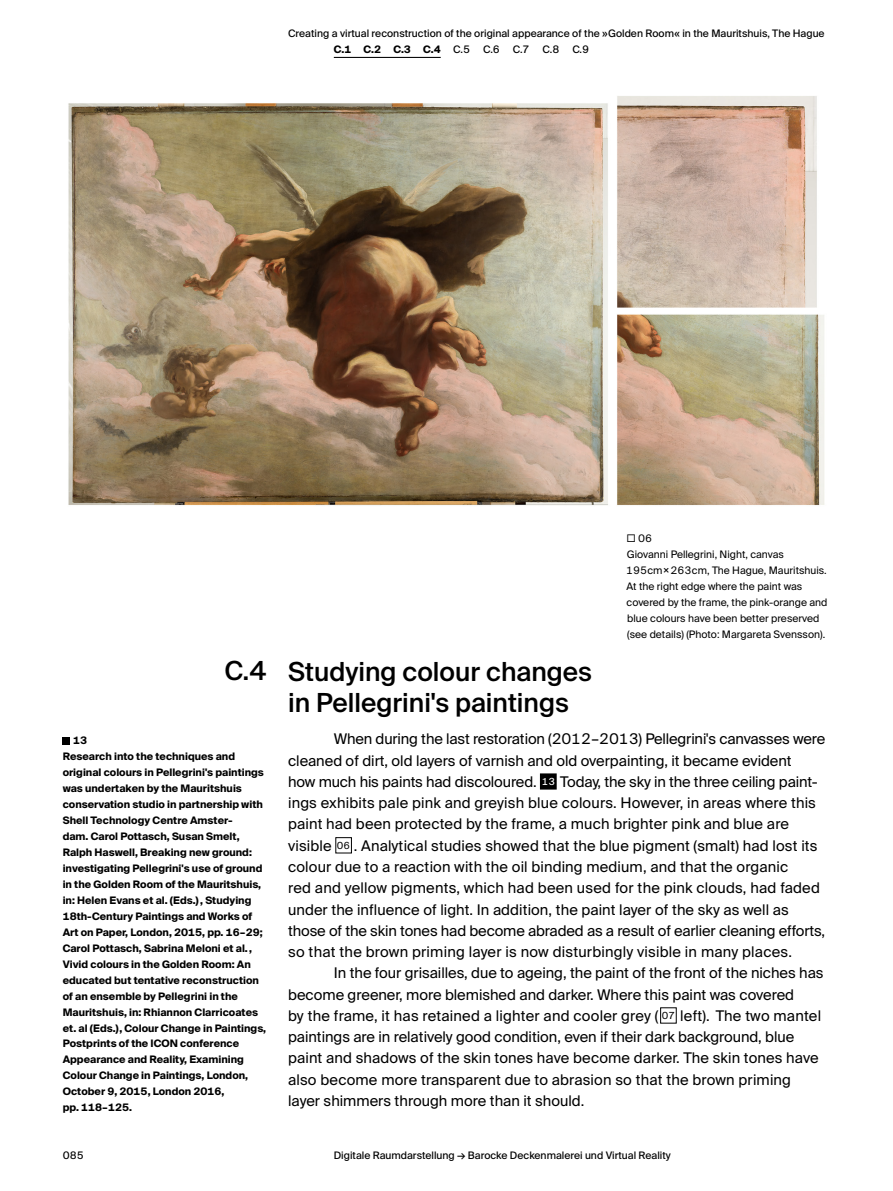
<style>
.page{position:relative;width:893px;height:1191px;background:#fff}
.page>*{position:absolute;margin:0;border:0;box-sizing:border-box;transform-origin:0 0}
.t1{font:500 26.25px/32px "Suisse Intl";color:#000}
.t2{font:14.7px/21.3px "Suisse Intl";letter-spacing:.005em;color:#000}
.t3{font:700 10.35px/15.9px "Suisse Intl";color:#000}
.t4{font:10.35px/15.9px "Suisse Intl";color:#000}
.t5{font:10.35px "Suisse Intl";color:#000}
.s1{font-weight:700}
.s2{font-weight:300;font-size:14.1px}
.s3{font-size:9.75px;color:#fff}
.s4{font-size:9.75px}
</style>
<div class="page">
<hr style="left:334px;top:57px;width:107px;height:1px;background:#000">
<div style="left:540px;top:773px;width:17px;height:16px;background:#000"></div>
<img style="left:68px;top:96px;width:757px;height:410px">
<div style="left:63px;top:737px;width:7px;height:7px;background:#000"></div>
<div style="left:335px;top:837px;width:17px;height:16px;border:1px solid #000"></div>
<p class="t5" style="left:288px;top:28px;width:538px">Creating a virtual reconstruction of the original appearance of the »Golden Room« in the Mauritshuis, The Hague</p>
<p class="t5" style="left:334px;top:43px;width:257px"><span class="s1">C.1 C.2 C.3 C.4</span> C.5 C.6 C.7 C.8 C.9</p>
<h1 class="t1" style="left:224px;top:654px;width:44px">C.4</h1>
<p class="t3" style="left:63px;top:733px;width:205px;text-indent:11px">13<br>Research into the techniques and original colours in Pellegrini's paintings was undertaken by the Mauritshuis conservation studio in partnership with Shell Technology Centre Amster-<br>dam. Carol Pottasch, Susan Smelt, Ralph Haswell, Breaking new ground: investigating Pellegrini's use of ground in the Golden Room of the Mauritshuis, in: Helen Evans et al. (Eds.), Studying 18th-Century Paintings and Works of Art on Paper, London, 2015, pp. 16–29; Carol Pottasch, Sabrina Meloni et al., Vivid colours in the Golden Room: An educated but tentative reconstruction of an ensemble by Pellegrini in the Mauritshuis, in: Rhiannon Clarricoates et. al (Eds.), Colour Change in Paintings, Postprints of the ICON conference Appearance and Reality, Examining Colour Change in Paintings, London, October 9, 2015, London 2016,<br>pp. 118–125.</p>
<p class="t4" style="left:626px;top:531px;width:203px"><span class="s2">□</span> 06<br>Giovanni Pellegrini, Night, canvas 195cm×263cm, The Hague, Mauritshuis.<br>At the right edge where the paint was covered by the frame, the pink-orange and blue colours have been better preserved (see details) (Photo: Margareta Svensson).</p>
<h1 class="t1" style="left:288px;top:655px;width:305px">Studying colour changes in Pellegrini's paintings</h1>
<p class="t2" style="left:288px;top:728px;width:539px;text-indent:46px">When during the last restoration (2012–2013) Pellegrini's canvasses were cleaned of dirt, old layers of varnish and old overpainting, it became evident<br>how much his paints had discoloured. <span class="s3">13</span> Today, the sky in the three ceiling paint&shy;ings exhibits pale pink and greyish blue colours. However, in areas where this paint had been protected by the frame, a much brighter pink and blue are visible <span class="s3">'</span><span class="s4">06</span><span class="s3">'</span> . Analytical studies showed that the blue pigment (smalt) had lost its colour due to a reaction with the oil binding medium, and that the organic<br>red and yellow pigments, which had been used for the pink clouds, had faded under the influence of light. In addition, the paint layer of the sky as well as those of the skin tones had become abraded as a result of earlier cleaning efforts, so that the brown priming layer is now disturbingly visible in many places.</p>
<p class="t2" style="left:288px;top:962px;width:537px;text-indent:46px">In the four grisailles, due to ageing, the paint of the front of the niches has become greener, more blemished and darker. Where this paint was covered<br>by the frame, it has retained a lighter and cooler grey ( <span class="s3">'</span><span class="s4">07</span><span class="s3">'</span> left). The two mantel paintings are in relatively good condition, even if their dark background, blue paint and shadows of the skin tones have become darker. The skin tones have also become more transparent due to abrasion so that the brown priming layer shimmers through more than it should.</p>
<p class="t5" style="left:63px;top:1149px;width:23px">085</p>
<p class="t5" style="left:334px;top:1149px;width:338px">Digitale Raumdarstellung → Barocke Deckenmalerei und Virtual Reality</p>
</div>
